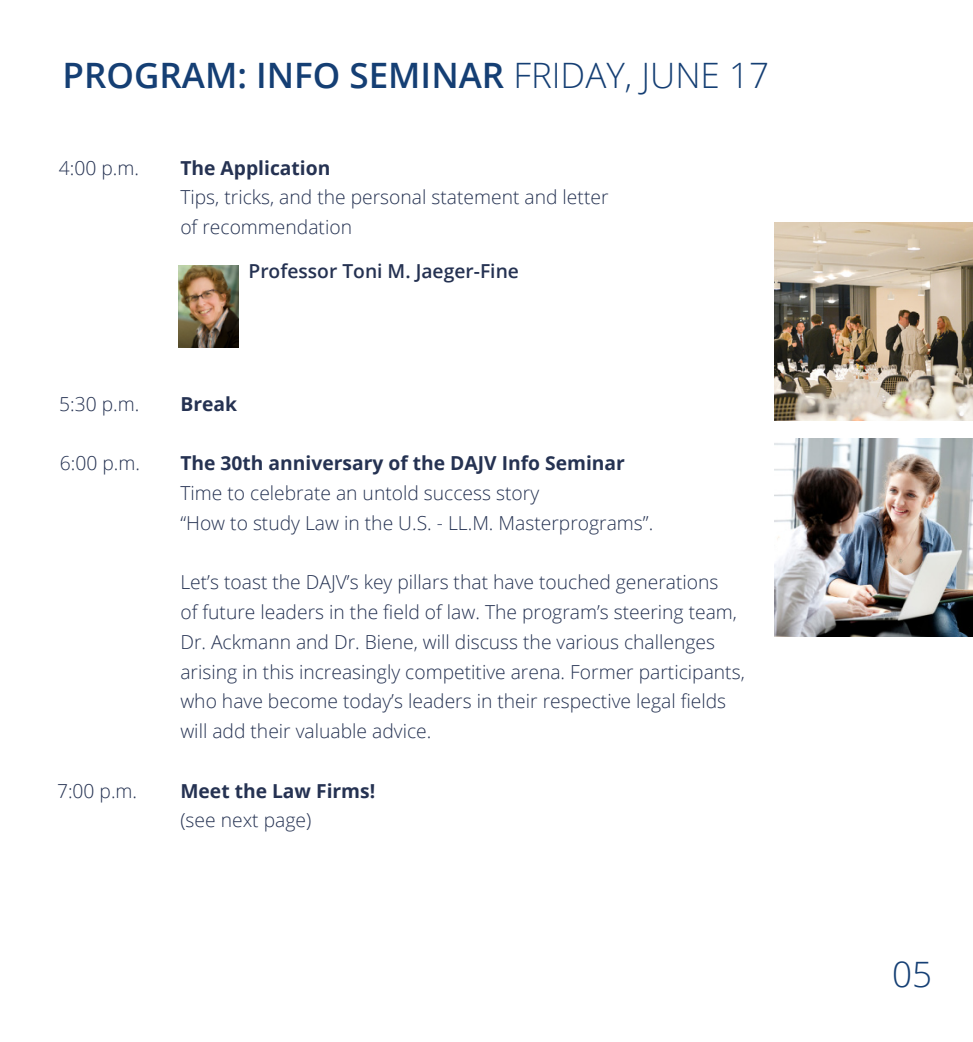
<style>
.page{position:relative;width:973px;height:1042px;background:#fff}
.page>*{position:absolute;margin:0;border:0;box-sizing:border-box;transform-origin:0 0}
.t1{font:600 35px "Open Sans";color:#153f74}
.t2{font:300 35px "Open Sans";color:#153f74}
.t3{font:300 19.25px/29.8px "Open Sans";color:#253252}
.t4{font:700 19.25px "Open Sans";color:#253252}
.t5{font:600 19.25px "Open Sans";color:#253252}
.s1{font-weight:300}
</style>
<div class="page">
<img style="left:179px;top:265px;width:59px;height:83px">
<img style="left:774px;top:222px;width:198px;height:198px">
<img style="left:774px;top:438px;width:198px;height:199px">
<h1 class="t1" style="left:63px;top:51px;width:707px">PROGRAM: INFO SEMINAR <span class="s1">FRIDAY, JUNE 17</span></h1>
<p class="t3" style="left:59px;top:152px;width:82px">4:00 p.m.</p>
<p class="t4" style="left:180px;top:154px;width:151px">The Application</p>
<p class="t3" style="left:180px;top:182px;width:429px">Tips, tricks, and the personal statement and letter of recommendation</p>
<p class="t5" style="left:248px;top:258px;width:272px">Professor Toni M. Jaeger-Fine</p>
<p class="t3" style="left:59px;top:388px;width:82px">5:30 p.m.</p>
<p class="t4" style="left:180px;top:390px;width:58px">Break</p>
<p class="t3" style="left:60px;top:448px;width:82px">6:00 p.m.</p>
<p class="t4" style="left:180px;top:450px;width:446px">The 30th anniversary of the DAJV Info Seminar</p>
<p class="t3" style="left:180px;top:478px;width:474px">Time to celebrate an untold success story<br>“How to study Law in the U.S. - LL.M. Masterprograms”.</p>
<p class="t3" style="left:180px;top:567px;width:566px">Let’s toast the DAJV’s key pillars that have touched generations<br>of future leaders in the field of law. The program’s steering team, Dr. Ackmann and Dr. Biene, will discuss the various challenges arising in this increasingly competitive arena. Former participants, who have become today’s leaders in their respective legal fields will add their valuable advice.</p>
<p class="t3" style="left:57px;top:775px;width:82px">7:00 p.m.</p>
<p class="t4" style="left:180px;top:777px;width:196px">Meet the Law Firms!</p>
<p class="t3" style="left:180px;top:805px;width:132px">(see next page)</p>
<h1 class="t2" style="left:891px;top:950px;width:41px">05</h1>
</div>
